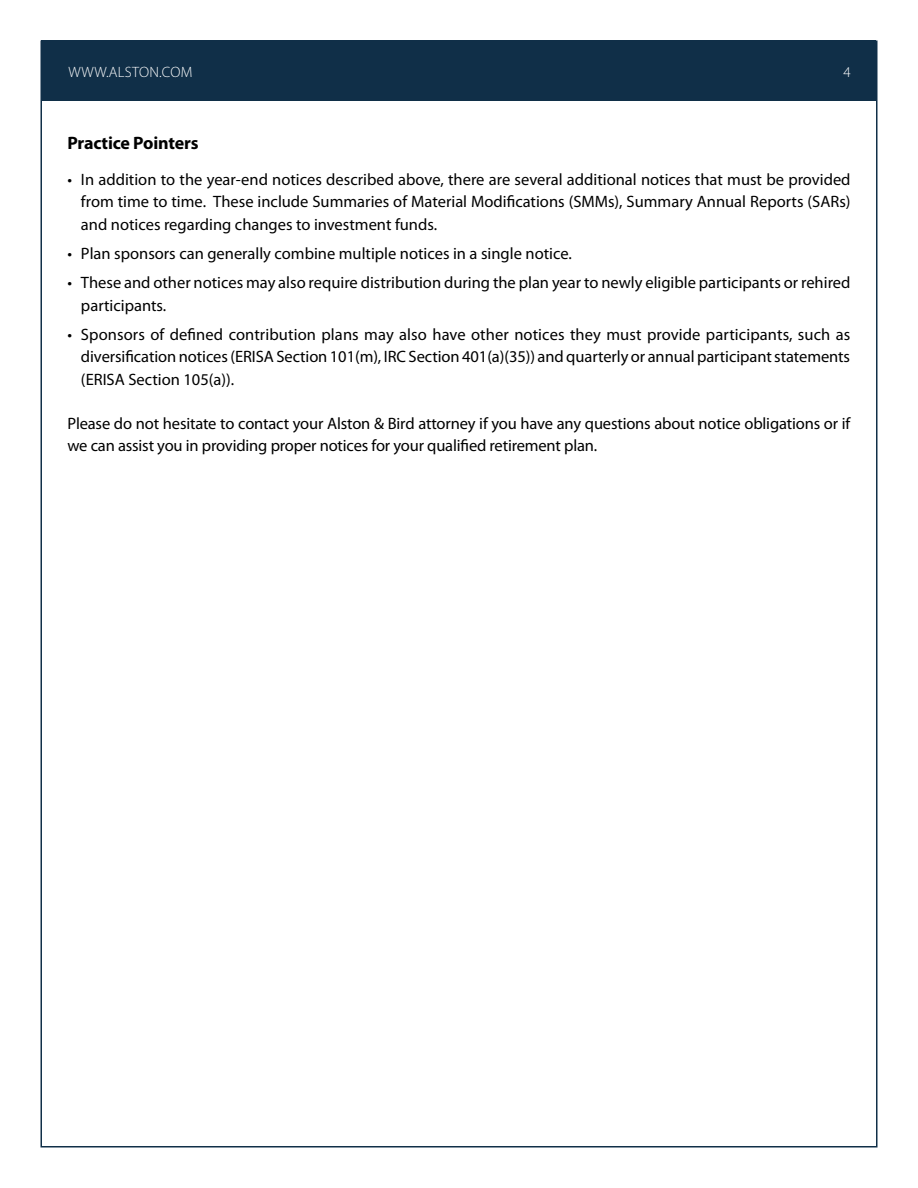
<style>
.page{position:relative;width:918px;height:1188px;background:#fff}
.page>*{position:absolute;margin:0;border:0;box-sizing:border-box;transform-origin:0 0}
.t1{font:700 18px "Myriad Pro";letter-spacing:-.01em;color:#000}
.t2{font:16.5px/22.5px "Myriad Pro";letter-spacing:-.005em;color:#000;text-align:justify}
.t3{font:300 15px "Myriad Pro";letter-spacing:.02em;color:#fff}
</style>
<div class="page">
<div style="left:42px;top:40px;width:834px;height:61px;background:#102f48"></div>
<p class="t3" style="left:68px;top:63px;width:126px">WWW.ALSTON.COM</p>
<p class="t3" style="left:843px;top:63px;width:9px">4</p>
<p class="t1" style="left:68px;top:131px;width:133px">Practice Pointers</p>
<p class="t2" style="left:81px;top:167px;width:771px;text-indent:-13px">• In addition to the year-end notices described above, there are several additional notices that must be provided from time to time. These include Summaries of Material Modifications (SMMs), Summary Annual Reports (SARs) and notices regarding changes to investment funds.</p>
<p class="t2" style="left:68px;top:242px;width:506px">• Plan sponsors can generally combine multiple notices in a single notice.</p>
<p class="t2" style="left:81px;top:271px;width:771px;text-indent:-13px">• These and other notices may also require distribution during the plan year to newly eligible participants or rehired participants.</p>
<p class="t2" style="left:81px;top:323px;width:771px;text-indent:-13px">• Sponsors of defined contribution plans may also have other notices they must provide participants, such as diversification notices (ERISA Section 101(m), IRC Section 401(a)(35)) and quarterly or annual participant statements (ERISA Section 105(a)).</p>
<p class="t2" style="left:68px;top:412px;width:784px">Please do not hesitate to contact your Alston &amp; Bird attorney if you have any questions about notice obligations or if we can assist you in providing proper notices for your qualified retirement plan.</p>
</div>
